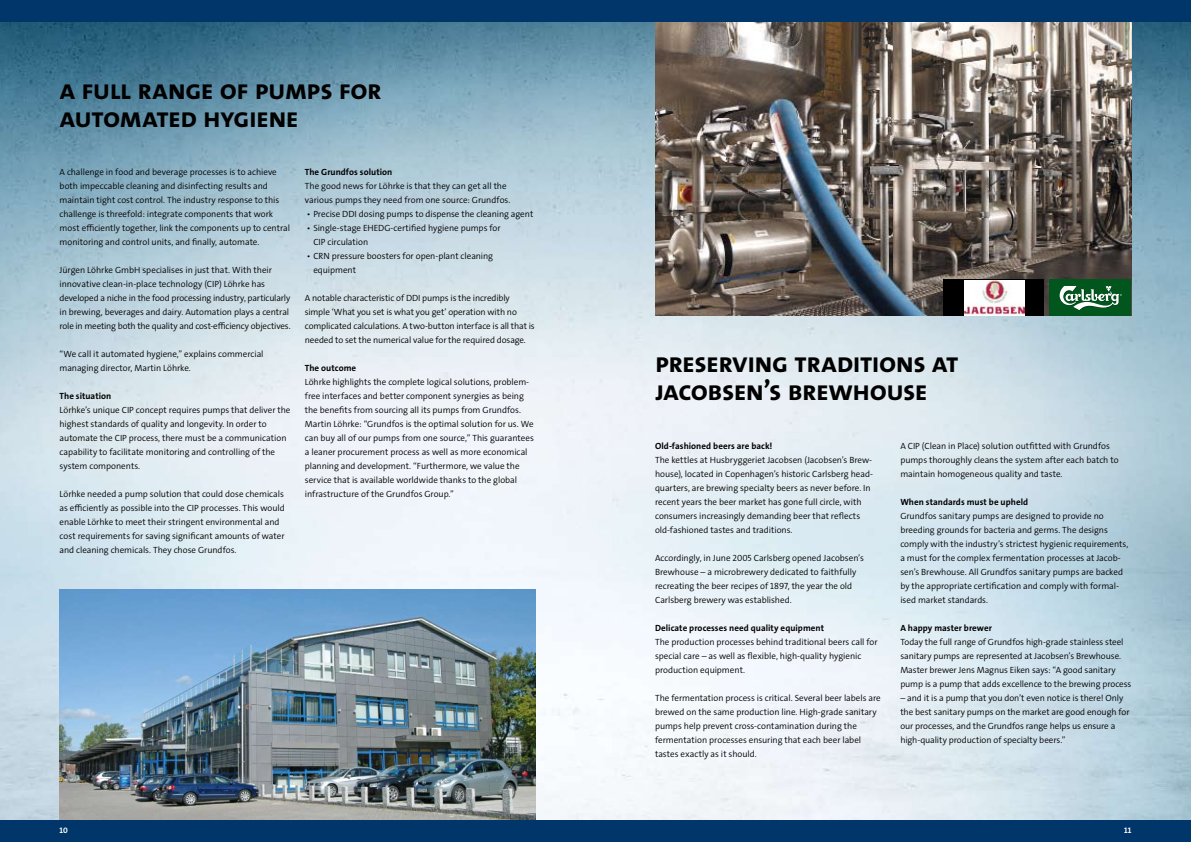
<style>
.page{position:relative;width:1191px;height:842px;background:#fff}
.page>*{position:absolute;margin:0;border:0;box-sizing:border-box;transform-origin:0 0}
.t1{font:28px/28px "Grundfos The Sans OT 7 B";letter-spacing:-.02em;color:#000}
.t2{font:9px/14px "Grundfos The Sans OT 4 SL";letter-spacing:-.005em;color:#000}
.t3{font:9px "Grundfos The Sans OT 7 B";letter-spacing:.005em;color:#000}
.t4{font:8px "Grundfos The Sans OT 7 B";color:#fff}
</style>
<div class="page">
<img style="left:0;top:21px;width:1191px;height:800px">
<img style="left:60px;top:589px;width:476px;height:232px">
<div style="left:0;top:821px;width:1191px;height:21px;background:#003669"></div>
<img style="left:655px;top:21px;width:476px;height:295px">
<div style="left:0;top:0;width:1191px;height:21px;background:#003669"></div>
<div style="left:943px;top:279px;width:100px;height:37px;background:#000"></div>
<img style="left:964px;top:281px;width:60px;height:35px">
<div style="left:1049px;top:279px;width:82px;height:37px;background:#00561c"></div>
<svg style="left:1059px;top:286px;width:62px;height:25px"></svg>
<h1 class="t1" style="left:60px;top:75px;width:324px">a full range of pumps for automated hygiene</h1>
<p class="t2" style="left:60px;top:165px;width:232px">A challenge in food and beverage processes is to achieve both impeccable cleaning and disinfecting results and maintain tight cost control. The industry response to this challenge is threefold: integrate components that work most efficiently together, link the components up to central monitoring and control units, and finally, automate.</p>
<p class="t2" style="left:60px;top:263px;width:232px">Jürgen Löhrke GmbH specialises in just that. With their innovative clean-in-place technology (CIP) Löhrke has developed a niche in the food processing industry, particularly in brewing, beverages and dairy. Automation plays a central role in meeting both the quality and cost-efficiency objectives.</p>
<p class="t2" style="left:60px;top:347px;width:205px">“We call it automated hygiene,” explains commercial managing director, Martin Löhrke.</p>
<p class="t3" style="left:60px;top:390px;width:53px">The situation</p>
<p class="t2" style="left:60px;top:403px;width:232px">Lörhke’s unique CIP concept requires pumps that deliver the highest standards of quality and longevity. In order to automate the CIP process, there must be a communication capability to facilitate monitoring and controlling of the system components.</p>
<p class="t2" style="left:60px;top:487px;width:227px">Lörhke needed a pump solution that could dose chemicals as efficiently as possible into the CIP processes. This would enable Lörhke to meet their stringent environmental and cost requirements for saving significant amounts of water and cleaning chemicals. They chose Grundfos.</p>
<p class="t3" style="left:305px;top:166px;width:89px">The Grundfos solution</p>
<p class="t2" style="left:305px;top:179px;width:207px">The good news for Löhrke is that they can get all the various pumps they need from one source: Grundfos.</p>
<p class="t2" style="left:307px;top:207px;width:228px">• Precise DDI dosing pumps to dispense the cleaning agent</p>
<p class="t2" style="left:313px;top:221px;width:189px;text-indent:-7px">• Single-stage EHEDG-certified hygiene pumps for<br>CIP circulation</p>
<p class="t2" style="left:313px;top:249px;width:181px;text-indent:-7px">• CRN pressure boosters for open-plant cleaning equipment</p>
<p class="t2" style="left:305px;top:291px;width:231px">A notable characteristic of DDI pumps is the incredibly simple ‘What you set is what you get’ operation with no complicated calculations. A two-button interface is all that is needed to set the numerical value for the required dosage.</p>
<p class="t3" style="left:305px;top:362px;width:53px">The outcome</p>
<p class="t2" style="left:305px;top:375px;width:230px">Löhrke highlights the complete logical solutions, problem&shy;free interfaces and better component synergies as being the benefits from sourcing all its pumps from Grundfos.<br>Martin Löhrke: “Grundfos is the optimal solution for us. We can buy all of our pumps from one source,” This guarantees a leaner procurement process as well as more economical planning and development. “Furthermore, we value the service that is available worldwide thanks to the global infrastructure of the Grundfos Group.”</p>
<h1 class="t1" style="left:655px;top:349px;width:305px">preserving traditions at jacobsen’s brewhouse</h1>
<p class="t3" style="left:655px;top:440px;width:119px">Old-fashioned beers are back!</p>
<p class="t2" style="left:655px;top:453px;width:219px">The kettles at Husbryggeriet Jacobsen (Jacobsen’s Brew&shy;house), located in Copenhagen’s historic Carlsberg head&shy;quarters, are brewing specialty beers as never before. In recent years the beer market has gone full circle, with consumers increasingly demanding beer that reflects old-fashioned tastes and traditions.</p>
<p class="t2" style="left:655px;top:551px;width:210px">Accordingly, in June 2005 Carlsberg opened Jacobsen’s Brewhouse – a microbrewery dedicated to faithfully recreating the beer recipes of 1897, the year the old Carlsberg brewery was established.</p>
<p class="t3" style="left:655px;top:622px;width:171px">Delicate processes need quality equipment</p>
<p class="t2" style="left:655px;top:635px;width:224px">The production processes behind traditional beers call for special care – as well as flexible, high-quality hygienic production equipment.</p>
<p class="t2" style="left:655px;top:691px;width:227px">The fermentation process is critical. Several beer labels are brewed on the same production line. High-grade sanitary pumps help prevent cross-contamination during the fermentation processes ensuring that each beer label tastes exactly as it should.</p>
<p class="t2" style="left:900px;top:439px;width:220px">A CIP (Clean in Place) solution outfitted with Grundfos pumps thoroughly cleans the system after each batch to maintain homogeneous quality and taste.</p>
<p class="t3" style="left:900px;top:496px;width:129px">When standards must be upheld</p>
<p class="t2" style="left:900px;top:509px;width:230px">Grundfos sanitary pumps are designed to provide no breeding grounds for bacteria and germs. The designs comply with the industry’s strictest hygienic requirements, a must for the complex fermentation processes at Jacob&shy;sen’s Brewhouse. All Grundfos sanitary pumps are backed by the appropriate certification and comply with formal&shy;ised market standards.</p>
<p class="t3" style="left:900px;top:622px;width:93px">A happy master brewer</p>
<p class="t2" style="left:900px;top:635px;width:232px">Today the full range of Grundfos high-grade stainless steel sanitary pumps are represented at Jacobsen’s Brewhouse.<br>Master brewer Jens Magnus Eiken says: “A good sanitary pump is a pump that adds excellence to the brewing process</p>
<p class="t2" style="left:900px;top:691px;width:231px">– and it is a pump that you don’t even notice is there! Only the best sanitary pumps on the market are good enough for our processes, and the Grundfos range helps us ensure a high-quality production of specialty beers.”</p>
<p class="t4" style="left:60px;top:825px;width:10px">10</p>
<p class="t4" style="left:1124px;top:825px;width:9px">11</p>
</div>
